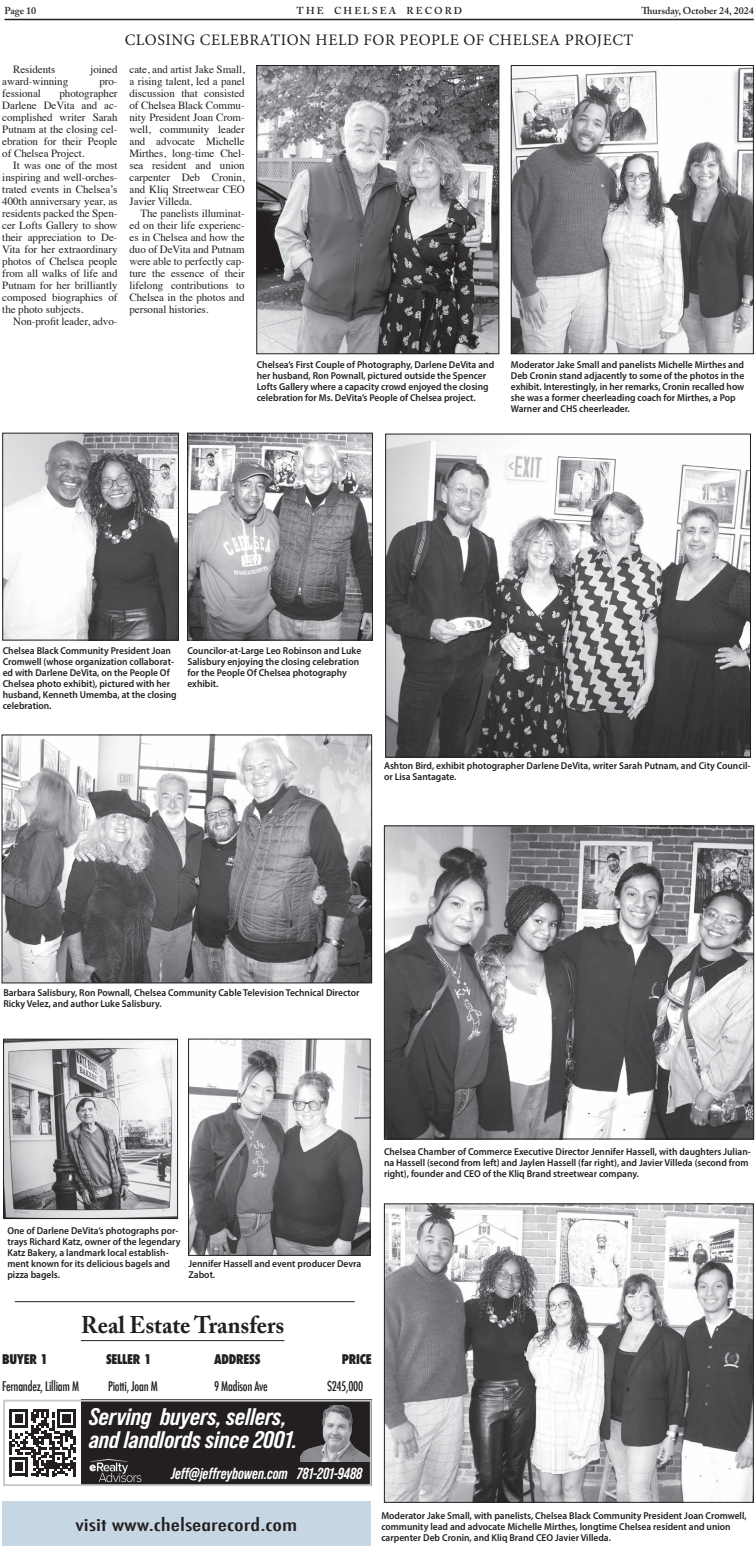
<style>
.page{position:relative;width:756px;height:1548px;background:#fff}
.page>*{position:absolute;margin:0;border:0;box-sizing:border-box;transform-origin:0 0}
.t1{font:italic 700 24px/23.2px "Bebas Neue Pro";color:#fff;scale:1.11 1}
.t2{font:700 24px "Adobe Caslon Pro";color:#231f20;scale:.95 1}
.t3{font:500 condensed 17px "Futura";color:#231f20;scale:1.46 1}
.Photo_Overline{font:16px "Minion Pro";letter-spacing:.035em;color:#231f20}
.t4{font:italic 700 16px "Bebas Neue Pro";color:#fff}
.Transfer{font:500 condensed 13px "Futura";letter-spacing:-.02em;color:#231f20;scale:.95 1}
.Transfer-2{font:800 condensed 13px "Futura";letter-spacing:-.02em;color:#231f20}
.Body_text{font:11px/12px "Times";letter-spacing:-.005em;color:#231f20;text-align:justify}
.Cutline{font:600 10px/11px "Myriad Pro";color:#231f20;scale:.95 1}
.t5{font:600 10px "Adobe Caslon Pro";color:#231f20}
.t6{font:600 10px "Adobe Caslon Pro";letter-spacing:.215em;color:#231f20}
</style>
<div class="page">
<hr style="left:4px;top:19px;width:750px;height:1px;background:#231f20">
<img style="left:513px;top:67px;width:239px;height:285px">
<div style="left:511px;top:65px;width:243px;height:289px;border:1px solid #231f20"></div>
<img style="left:387px;top:436px;width:362px;height:320px">
<div style="left:385px;top:434px;width:366px;height:324px;border:1px solid #231f20"></div>
<img style="left:258px;top:67px;width:239px;height:285px">
<div style="left:256px;top:65px;width:243px;height:289px;border:1px solid #231f20"></div>
<img style="left:5px;top:1041px;width:171px;height:176px">
<div style="left:3px;top:1039px;width:175px;height:180px;border:1px solid #231f20"></div>
<img style="left:386px;top:1206px;width:366px;height:295px">
<div style="left:384px;top:1204px;width:370px;height:299px;border:1px solid #231f20"></div>
<img style="left:4px;top:737px;width:366px;height:244px">
<div style="left:2px;top:735px;width:370px;height:248px;border:1px solid #231f20"></div>
<img style="left:386px;top:827px;width:366px;height:310px">
<div style="left:384px;top:825px;width:370px;height:314px;border:1px solid #231f20"></div>
<img style="left:4px;top:435px;width:173px;height:203px">
<div style="left:2px;top:433px;width:177px;height:207px;border:1px solid #231f20"></div>
<img style="left:190px;top:1041px;width:179px;height:213px">
<div style="left:188px;top:1039px;width:183px;height:217px;border:1px solid #231f20"></div>
<img style="left:189px;top:435px;width:182px;height:203px">
<div style="left:187px;top:433px;width:186px;height:207px;border:1px solid #231f20"></div>
<div style="left:81px;top:1400px;width:291px;height:86px;background:#231f20"></div>
<img style="left:301px;top:1405px;width:68px;height:57px">
<svg style="left:9px;top:1409px;width:67px;height:67px"></svg>
<div style="left:3px;top:1400px;width:369px;height:86px;border:2px solid #c7c8ca"></div>
<img style="left:89px;top:1459px;width:40px;height:13px">
<img style="left:97px;top:1469px;width:46px;height:17px">
<hr style="left:81px;top:1340px;width:203px;height:1px;background:#231f20">
<hr style="left:15px;top:1301px;width:340px;height:1px;background:#231f20">
<div style="left:2px;top:1502px;width:369px;height:44px;background:#c6d7e3"></div>
<p class="t5" style="left:4px;top:4px;width:33px">Page 10</p>
<p class="t6" style="left:297px;top:4px;width:167px">THE CHELSEA RECORD</p>
<p class="t5" style="left:641px;top:4px;width:114px">Thursday, October 24, 2024</p>
<p class="Photo_Overline" style="left:125px;top:29px;width:510px">CLOSING CELEBRATION HELD FOR PEOPLE OF CHELSEA PROJECT</p>
<p class="Body_text" style="left:13px;top:63px;width:44px">Residents</p>
<p class="Body_text" style="left:90px;top:63px;width:29px">joined</p>
<p class="Body_text" style="left:2px;top:75px;width:67px">award-winning</p>
<p class="Body_text" style="left:99px;top:75px;width:20px">pro-</p>
<p class="Body_text" style="left:2px;top:87px;width:40px">fessional</p>
<p class="Body_text" style="left:2px;top:87px;width:117px;text-indent:57px">photographer Darlene DeVita and ac&shy;complished writer Sarah Putnam at the closing cel&shy;ebration for their People of Chelsea Project.</p>
<p class="Body_text" style="left:2px;top:159px;width:117px;text-indent:11px">It was one of the most inspiring and well-orches&shy;trated events in Chelsea’s 400th anniversary year, as residents packed the Spen&shy;cer Lofts Gallery to show their appreciation to De-Vita for her extraordinary photos of Chelsea people from all walks of life and Putnam for her brilliantly composed biographies of the photo subjects.</p>
<p class="Body_text" style="left:13px;top:315px;width:106px">Non-profit leader, advo-</p>
<p class="Body_text" style="left:130px;top:63px;width:117px">cate, and artist Jake Small, a rising talent, led a panel discussion that consisted of Chelsea Black Commu&shy;nity President Joan Crom&shy;well, community leader and advocate Michelle Mirthes, long-time Chel&shy;sea resident and union carpenter Deb Cronin, and Kliq Streetwear CEO Javier Villeda.</p>
<p class="Body_text" style="left:130px;top:207px;width:117px;text-indent:11px">The panelists illuminat&shy;ed on their life experienc&shy;es in Chelsea and how the duo of DeVita and Putnam were able to perfectly cap&shy;ture the essence of their lifelong contributions to Chelsea in the photos and personal histories.</p>
<p class="Cutline" style="left:257px;top:359px;width:251px">Chelsea’s First Couple of Photography, Darlene DeVita and her husband, Ron Pownall, pictured outside the Spencer Lofts Gallery where a capacity crowd enjoyed the closing celebration for Ms. DeVita’s People of Chelsea project.</p>
<p class="Cutline" style="left:511px;top:359px;width:247px">Moderator Jake Small and panelists Michelle Mirthes and Deb Cronin stand adjacently to some of the photos in the exhibit. Interestingly, in her remarks, Cronin recalled how she was a former cheerleading coach for Mirthes, a Pop Warner and CHS cheerleader.</p>
<p class="Cutline" style="left:3px;top:645px;width:185px">Chelsea Black Community President Joan Cromwell (whose organization collaborat&shy;ed with Darlene DeVita, on the People Of Chelsea photo exhibit), pictured with her husband, Kenneth Umemba, at the closing celebration.</p>
<p class="Cutline" style="left:187px;top:645px;width:184px">Councilor-at-Large Leo Robinson and Luke Salisbury enjoying the closing celebration for the People Of Chelsea photography exhibit.</p>
<p class="Cutline" style="left:384px;top:760px;width:387px">Ashton Bird, exhibit photographer Darlene DeVita, writer Sarah Putnam, and City Council&shy;or Lisa Santagate.</p>
<p class="Cutline" style="left:3px;top:987px;width:376px">Barbara Salisbury, Ron Pownall, Chelsea Community Cable Television Technical Director<br>Ricky Velez, and author Luke Salisbury.</p>
<p class="Cutline" style="left:384px;top:1146px;width:388px">Chelsea Chamber of Commerce Executive Director Jennifer Hassell, with daughters Julian&shy;na Hassell (second from left) and Jaylen Hassell (far right), and Javier Villeda (second from right), founder and CEO of the Kliq Brand streetwear company.</p>
<p class="Cutline" style="left:7px;top:1225px;width:184px">One of Darlene DeVita’s photographs por&shy;trays Richard Katz, owner of the legendary Katz Bakery, a landmark local establish&shy;ment known for its delicious bagels and pizza bagels.</p>
<p class="Cutline" style="left:189px;top:1258px;width:183px">Jennifer Hassell and event producer Devra<br>Zabot.</p>
<p class="t2" style="left:81px;top:1311px;width:216px">Real Estate Transfers</p>
<p class="Transfer-2" style="left:2px;top:1350px;width:47px">BUYER 1</p>
<p class="Transfer-2" style="left:106px;top:1350px;width:47px">SELLER 1</p>
<p class="Transfer-2" style="left:214px;top:1350px;width:48px">ADDRESS</p>
<p class="Transfer-2" style="left:342px;top:1350px;width:31px">PRICE</p>
<p class="Transfer" style="left:2px;top:1377px;width:83px">Fernandez, Lilliam M</p>
<p class="Transfer" style="left:108px;top:1377px;width:54px">Piotti, Joan M</p>
<p class="Transfer" style="left:214px;top:1377px;width:58px">9 Madison Ave</p>
<p class="Transfer" style="left:327px;top:1377px;width:40px">$245,000</p>
<p class="t1" style="left:89px;top:1405px;width:189px">Serving buyers, sellers, and landlords since 2001.</p>
<p class="t4" style="left:171px;top:1465px;width:193px">Jeff@jeffreybowen.com 781-201-9488</p>
<p class="t3" style="left:75px;top:1514px;width:153px">visit www.chelsearecord.com</p>
<p class="Cutline" style="left:381px;top:1510px;width:386px">Moderator Jake Small, with panelists, Chelsea Black Community President Joan Cromwell, community lead and advocate Michelle Mirthes, longtime Chelsea resident and union carpenter Deb Cronin, and Kliq Brand CEO Javier Villeda.</p>
</div>
